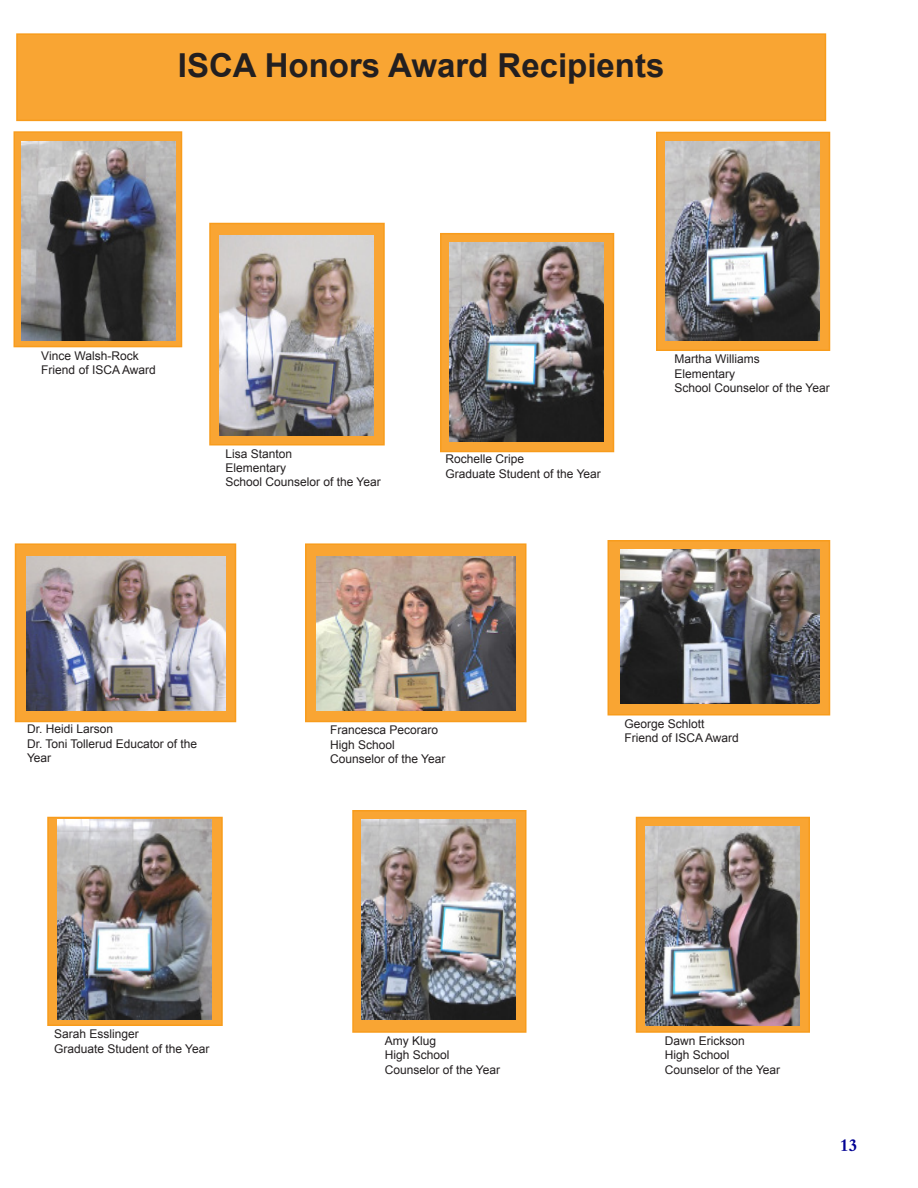
<style>
.page{position:relative;width:918px;height:1188px;background:#fff}
.page>*{position:absolute;margin:0;border:0;box-sizing:border-box;transform-origin:0 0}
.t1{font:700 33px "Arial";color:#231f20}
.t2{font:700 18px "Traditional Arabic";color:#000093}
.t3{font:12px/14.4px "Arial";color:#231f20}
</style>
<div class="page">
<div style="left:17px;top:34px;width:808px;height:86px;background:#f9a533"></div>
<div style="left:16px;top:33px;width:810px;height:88px;border:2px solid #f89c1c"></div>
<div style="left:14px;top:131px;width:168px;height:216px;background:#f9a533;border:2px solid #f89c1c"></div>
<img style="left:21px;top:141px;width:155px;height:200px">
<div style="left:209px;top:223px;width:176px;height:223px;background:#f9a533;border:2px solid #f89c1c"></div>
<img style="left:220px;top:236px;width:154px;height:199px">
<div style="left:440px;top:233px;width:174px;height:219px;background:#f9a533;border:2px solid #f89c1c"></div>
<img style="left:449px;top:242px;width:154px;height:200px">
<div style="left:656px;top:132px;width:174px;height:219px;background:#f9a533;border:2px solid #f89c1c"></div>
<img style="left:665px;top:141px;width:154px;height:200px">
<div style="left:15px;top:543px;width:221px;height:179px;background:#f9a533;border:2px solid #f89c1c"></div>
<img style="left:26px;top:557px;width:199px;height:154px">
<div style="left:305px;top:543px;width:221px;height:179px;background:#f9a533;border:2px solid #f89c1c"></div>
<img style="left:316px;top:557px;width:200px;height:154px">
<div style="left:608px;top:540px;width:222px;height:176px;background:#f9a533;border:2px solid #f89c1c"></div>
<img style="left:620px;top:550px;width:199px;height:154px">
<div style="left:47px;top:817px;width:176px;height:209px;background:#f9a533;border:2px solid #f89c1c"></div>
<img style="left:58px;top:820px;width:154px;height:199px">
<div style="left:352px;top:810px;width:174px;height:223px;background:#f9a533;border:2px solid #f89c1c"></div>
<img style="left:362px;top:820px;width:154px;height:199px">
<div style="left:636px;top:817px;width:174px;height:216px;background:#f9a533;border:2px solid #f89c1c"></div>
<img style="left:645px;top:827px;width:154px;height:199px">
<h1 class="t1" style="left:178px;top:43px;width:488px">ISCA Honors Award Recipients</h1>
<p class="t3" style="left:41px;top:348px;width:116px">Vince Walsh-Rock<br>Friend of ISCA Award</p>
<p class="t3" style="left:225px;top:446px;width:157px">Lisa Stanton<br>Elementary<br>School Counselor of the Year</p>
<p class="t3" style="left:446px;top:452px;width:157px">Rochelle Cripe<br>Graduate Student of the Year</p>
<p class="t3" style="left:674px;top:352px;width:157px">Martha Williams<br>Elementary<br>School Counselor of the Year</p>
<p class="t3" style="left:27px;top:722px;width:172px">Dr. Heidi Larson<br>Dr. Toni Tollerud Educator of the<br>Year</p>
<p class="t3" style="left:330px;top:723px;width:117px">Francesca Pecoraro<br>High School<br>Counselor of the Year</p>
<p class="t3" style="left:624px;top:716px;width:116px">George Schlott<br>Friend of ISCA Award</p>
<p class="t3" style="left:54px;top:1027px;width:157px">Sarah Esslinger<br>Graduate Student of the Year</p>
<p class="t3" style="left:385px;top:1034px;width:117px">Amy Klug<br>High School<br>Counselor of the Year</p>
<p class="t3" style="left:665px;top:1034px;width:117px">Dawn Erickson<br>High School<br>Counselor of the Year</p>
<h2 class="t2" style="left:840px;top:1136px;width:19px">13</h2>
</div>
